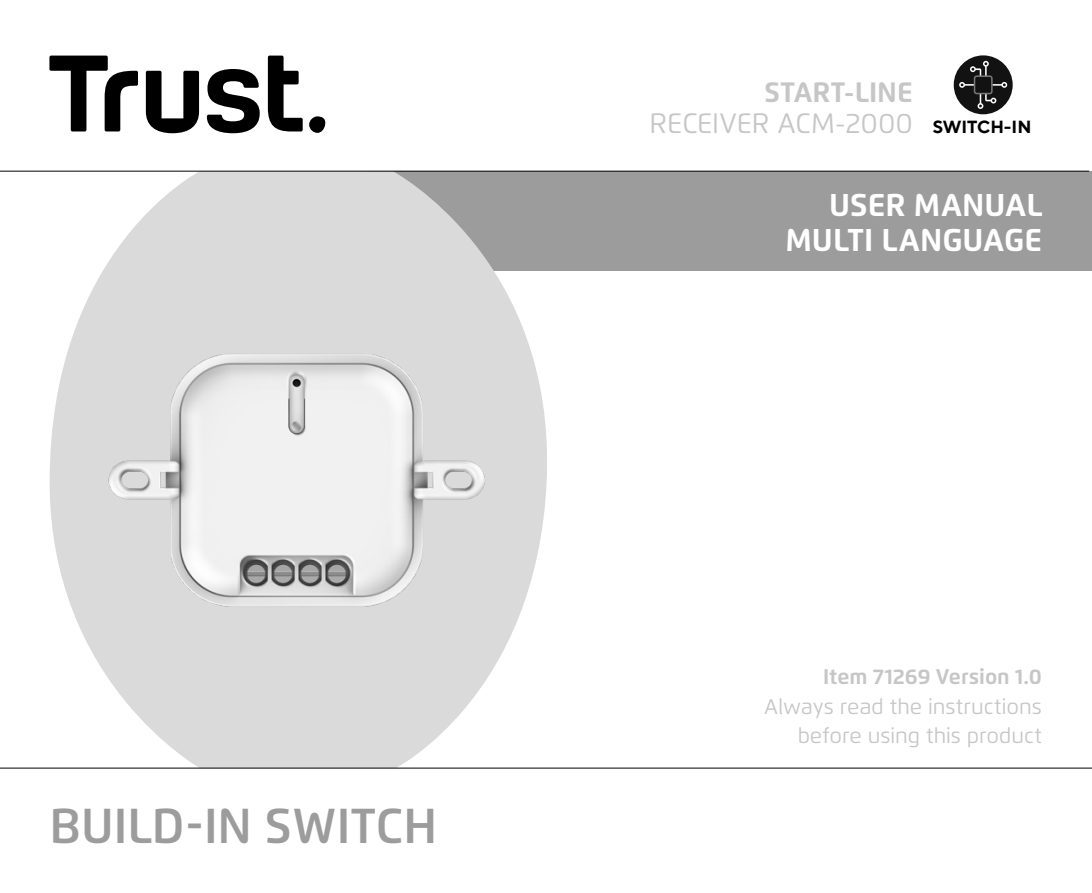
<style>
.page{position:relative;width:1092px;height:893px;background:#fff}
.page>*{position:absolute;margin:0;border:0;box-sizing:border-box;transform-origin:0 0}
.t1{font:600 49px "Flexo";color:#9c9c9c}
.t2{font:700 31.5px/35px "Flexo";color:#fff;text-align:right}
.t3{font:28px "Flexo";color:#c6c6c6}
.t4{font:700 28px "Flexo";color:#c6c6c6}
.t5{font:21.35px "Flexo";color:#c6c6c6}
.t6{font:700 21.35px "Flexo";color:#c6c6c6}
.t7{font:700 17.5px "TT Norms Pro";color:#000}
</style>
<div class="page">
<div style="left:367px;top:171px;width:724px;height:99px;background:#9c9c9c"></div>
<svg style="left:50px;top:172px;width:506px;height:595px;fill:#dadada"></svg>
<hr style="left:0;top:171px;width:1089px;height:1px;background:#000">
<hr style="left:0;top:767px;width:1091px;height:2px;background:#000">
<img style="left:59px;top:243px;width:475px;height:387px">
<svg style="left:49px;top:56px;width:89px;height:75px"></svg>
<svg style="left:268px;top:56px;width:35px;height:75px"></svg>
<div style="left:953px;top:55px;width:59px;height:59px;background:#121212;border-radius:50%"></div>
<svg style="left:959px;top:61px;width:48px;height:48px"></svg>
<p class="t1" style="left:50px;top:796px;width:389px">BUILD-IN SWITCH</p>
<p class="t4" style="left:764px;top:75px;width:150px">START-LINE</p>
<p class="t3" style="left:649px;top:107px;width:265px">RECEIVER ACM-2000</p>
<p class="t7" style="left:932px;top:114px;width:100px">SWITCH-IN</p>
<h2 class="t2" style="left:785px;top:187px;width:258px">USER MANUAL<br>MULTI LANGUAGE</h2>
<p class="t6" style="left:823px;top:663px;width:220px">Item 71269 Version 1.0</p>
<p class="t5" style="left:764px;top:693px;width:279px">Always read the instructions</p>
<p class="t5" style="left:797px;top:723px;width:245px">before using this product</p>
</div>
